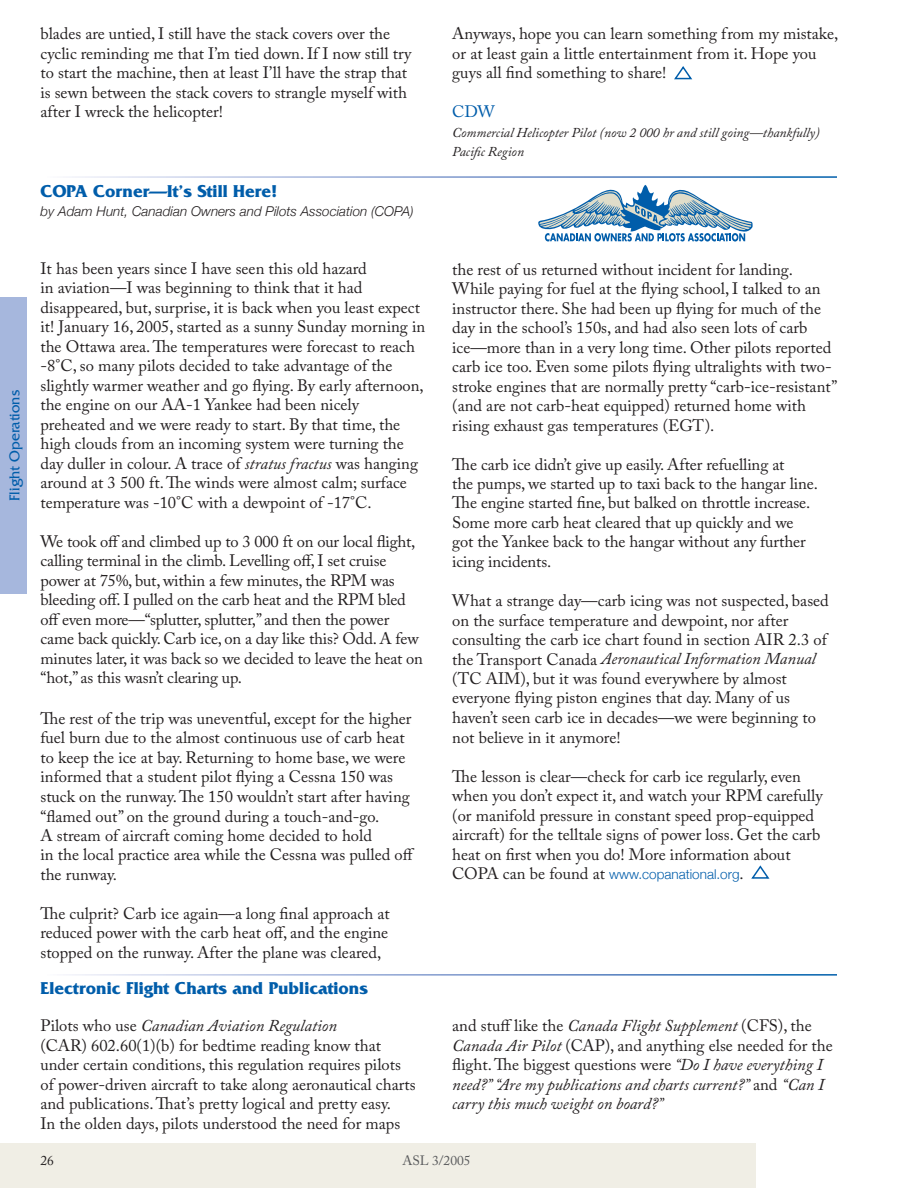
<style>
.page{position:relative;width:918px;height:1188px;background:#fff}
.page>*{position:absolute;margin:0;border:0;box-sizing:border-box;transform-origin:0 0}
.t1{font:700 18px "Friz Quadrata";color:#005daa}
.t2{font:16.5px/19.5px "Adobe Caslon Pro";color:#231f20}
.t3{font:italic 16.5px/19.5px "Adobe Caslon Pro";color:#231f20}
.t4{font:16.5px "Adobe Caslon Pro";color:#005daa}
.t5{font:15px "Friz Quadrata";color:#005daa}
.t6{font:italic 13.5px/19.5px "Adobe Caslon Pro";color:#231f20}
.t7{font:italic 300 13.5px "Helvetica Neue";color:#231f20}
.t8{font:300 13.5px "Helvetica Neue";color:#005daa}
.t9{font:13.5px "Adobe Caslon Pro";color:#58595b}
.t10{font:13.5px "Adobe Caslon Pro";color:#231f20}
.s1{font-style:italic}
.s2{font-family:"Adobe Caslon Pro";font-weight:400;font-size:16.5px;color:#231f20}
.s3{font-style:normal}
</style>
<div class="page">
<div style="left:0;top:1144px;width:756px;height:44px;background:#f0eee5"></div>
<svg style="left:538px;top:185px;width:215px;height:57px"></svg>
<div style="left:0;top:297px;width:27px;height:297px;background:#a6b7dd"></div>
<svg style="left:674px;top:66px;width:19px;height:14px"></svg>
<svg style="left:751px;top:865px;width:19px;height:14px"></svg>
<p class="t2" style="left:40px;top:24px;width:372px">blades are untied, I still have the stack covers over the cyclic reminding me that I’m tied down. If I now still try to start the machine, then at least I’ll have the strap that is sewn between the stack covers to strangle myself with after I wreck the helicopter!</p>
<p class="t2" style="left:452px;top:24px;width:387px">Anyways, hope you can learn something from my mistake, or at least gain a little entertainment from it. Hope you guys all find something to share!</p>
<p class="t4" style="left:452px;top:102px;width:44px">CDW</p>
<p class="t6" style="left:452px;top:122px;width:369px">Commercial Helicopter Pilot (now 2 000 hr and still going—thankfully)<br>Pacific Region</p>
<p class="t1" style="left:40px;top:181px;width:238px">COPA Corner—It’s Still Here!</p>
<p class="t7" style="left:40px;top:203px;width:375px">by Adam Hunt, Canadian Owners and Pilots Association (COPA)</p>
<p class="t5" style="left:6px;top:501px;width:112px;rotate:-90deg">Flight Operations</p>
<p class="t2" style="left:40px;top:259px;width:386px">It has been years since I have seen this old hazard<br>in aviation—I was beginning to think that it had disappeared, but, surprise, it is back when you least expect it! January 16, 2005, started as a sunny Sunday morning in the Ottawa area.The temperatures were forecast to reach -8°C, so many pilots decided to take advantage of the slightly warmer weather and go flying. By early afternoon, the engine on our AA-1 Yankee had been nicely preheated and we were ready to start. By that time, the high clouds from an incoming system were turning the day duller in colour. A trace of <span class="s1">stratus fractus</span> was hanging around at 3 500 ft.The winds were almost calm; surface temperature was -10°C with a dewpoint of -17°C.</p>
<p class="t2" style="left:40px;top:532px;width:384px">We took off and climbed up to 3 000 ft on our local flight, calling terminal in the climb. Levelling off, I set cruise power at 75%, but, within a few minutes, the RPM was bleeding off. I pulled on the carb heat and the RPM bled off even more—“splutter, splutter,” and then the power came back quickly. Carb ice, on a day like this? Odd. A few minutes later, it was back so we decided to leave the heat on “hot,” as this wasn’t clearing up.</p>
<p class="t2" style="left:40px;top:709px;width:376px">The rest of the trip was uneventful, except for the higher fuel burn due to the almost continuous use of carb heat to keep the ice at bay. Returning to home base, we were informed that a student pilot flying a Cessna 150 was stuck on the runway.The 150 wouldn’t start after having “flamed out” on the ground during a touch-and-go.<br>A stream of aircraft coming home decided to hold<br>in the local practice area while the Cessna was pulled off the runway.</p>
<p class="t2" style="left:40px;top:904px;width:351px;text-align:justify">The culprit? Carb ice again—a long final approach at reduced power with the carb heat off, and the engine stopped on the runway. After the plane was cleared,</p>
<p class="t2" style="left:452px;top:259px;width:387px">the rest of us returned without incident for landing.<br>While paying for fuel at the flying school, I talked to an instructor there. She had been up flying for much of the day in the school’s 150s, and had also seen lots of carb ice—more than in a very long time. Other pilots reported carb ice too. Even some pilots flying ultralights with two&shy;stroke engines that are normally pretty “carb-ice-resistant” (and are not carb-heat equipped) returned home with rising exhaust gas temperatures (EGT).</p>
<p class="t2" style="left:452px;top:454px;width:367px">The carb ice didn’t give up easily. After refuelling at<br>the pumps, we started up to taxi back to the hangar line.<br>The engine started fine, but balked on throttle increase.<br>Some more carb heat cleared that up quickly and we got the Yankee back to the hangar without any further icing incidents.</p>
<p class="t2" style="left:452px;top:591px;width:378px">What a strange day—carb icing was not suspected, based on the surface temperature and dewpoint, nor after consulting the carb ice chart found in section AIR 2.3 of the Transport Canada <span class="s1">Aeronautical Information Manual </span>(TC AIM), but it was found everywhere by almost everyone flying piston engines that day. Many of us haven’t seen carb ice in decades—we were beginning to not believe in it anymore!</p>
<p class="t2" style="left:452px;top:766px;width:372px">The lesson is clear—check for carb ice regularly, even when you don’t expect it, and watch your RPM carefully (or manifold pressure in constant speed prop-equipped aircraft) for the telltale signs of power loss. Get the carb heat on first when you do! More information about</p>
<p class="t8" style="left:452px;top:866px;width:293px"><span class="s2">COPA can be found at</span> www.copanational.org<span class="s2">.</span></p>
<p class="t1" style="left:40px;top:979px;width:329px">Electronic Flight Charts and Publications</p>
<p class="t2" style="left:40px;top:1016px;width:377px">Pilots who use <span class="s1">Canadian Aviation Regulation<br></span>(CAR) 602.60(1)(b) for bedtime reading know that under certain conditions, this regulation requires pilots of power-driven aircraft to take along aeronautical charts and publications.That’s pretty logical and pretty easy.<br>In the olden days, pilots understood the need for maps</p>
<p class="t3" style="left:452px;top:1016px;width:382px"><span class="s3">and stuff like the</span> Canada Flight Supplement <span class="s3">(CFS), the </span>Canada Air Pilot <span class="s3">(CAP), and anything else needed for the flight.The biggest questions were</span> “Do I have everything I need?” “Are my publications and charts current?” <span class="s3">and</span> “Can I carry this much weight on board?”</p>
<p class="t10" style="left:40px;top:1152px;width:15px">26</p>
<p class="t9" style="left:402px;top:1152px;width:70px">ASL 3/2005</p>
</div>
